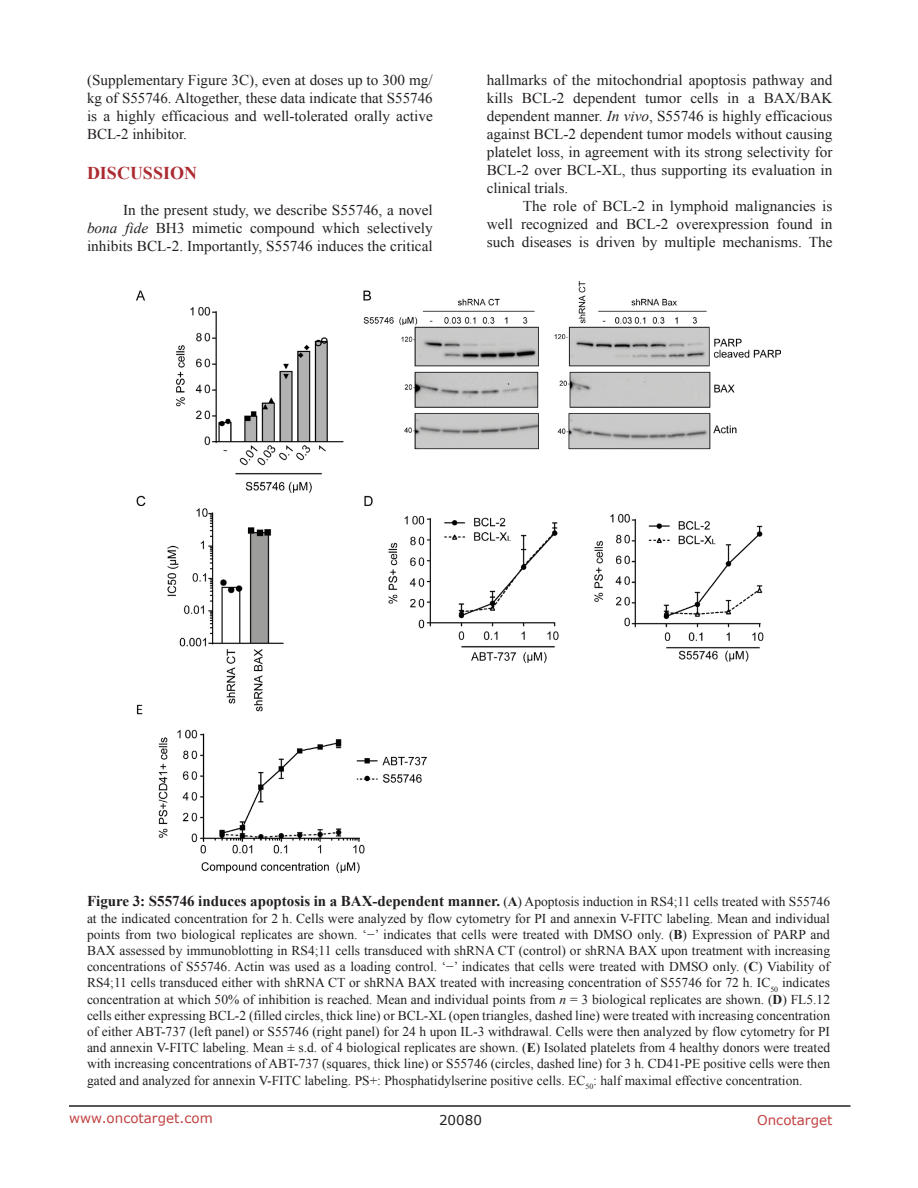
<style>
.page{position:relative;width:918px;height:1188px;background:#fff}
.page>*{position:absolute;margin:0;border:0;box-sizing:border-box;transform-origin:0 0}
.Heading{font:700 18px "Times New Roman";color:#ac2b31}
.BodyText{font:15px/18px "Times New Roman";color:#231f20;text-align:justify}
.Figuretrx{font:700 15px "Times New Roman";color:#231f20}
.Figuretrx-2{font:13.5px/16.2px "Times New Roman";color:#231f20;text-align:justify}
.t1{font:13.5px "Verdana";color:#c24141}
.t2{font:13.5px "Verdana";color:#231f20}
.s1{font-style:italic}
.s2{font-weight:400;font-size:13.5px}
.s3{font-size:13.5px}
.s4{font-weight:700}
</style>
<div class="page">
<hr style="left:69px;top:1105px;width:781px;height:2px;background:#231f20">
<img style="left:136px;top:282px;width:645px;height:591px">
<p class="BodyText" style="left:87px;top:71px;width:347px">(Supplementary Figure 3C), even at doses up to 300 mg/ kg of S55746. Altogether, these data indicate that S55746 is a highly efficacious and well-tolerated orally active BCL-2 inhibitor.</p>
<p class="Heading" style="left:87px;top:161px;width:112px">DISCUSSION</p>
<p class="BodyText" style="left:87px;top:201px;width:347px;text-indent:36px">In the present study, we describe S55746, a novel <span class="s1">bona fide</span> BH3 mimetic compound which selectively inhibits BCL-2. Importantly, S55746 induces the critical</p>
<p class="BodyText" style="left:487px;top:71px;width:347px">hallmarks of the mitochondrial apoptosis pathway and kills BCL-2 dependent tumor cells in a BAX/BAK dependent manner. <span class="s1">In vivo</span>, S55746 is highly efficacious against BCL-2 dependent tumor models without causing platelet loss, in agreement with its strong selectivity for BCL-2 over BCL-XL, thus supporting its evaluation in clinical trials.</p>
<p class="BodyText" style="left:487px;top:197px;width:347px;text-indent:36px">The role of BCL-2 in lymphoid malignancies is well recognized and BCL-2 overexpression found in such diseases is driven by multiple mechanisms. The</p>
<p class="Figuretrx" style="left:87px;top:891px;width:745px">Figure 3: S55746 induces apoptosis in a BAX-dependent manner. <span class="s2">(</span><span class="s3">A</span><span class="s2">) Apoptosis induction in RS4;11 cells treated with S55746</span></p>
<p class="Figuretrx-2" style="left:87px;top:910px;width:745px">at the indicated concentration for 2 h. Cells were analyzed by flow cytometry for PI and annexin V-FITC labeling. Mean and individual points from two biological replicates are shown. ‘−’ indicates that cells were treated with DMSO only. (<span class="s4">B</span>) Expression of PARP and BAX assessed by immunoblotting in RS4;11 cells transduced with shRNA CT (control) or shRNA BAX upon treatment with increasing concentrations of S55746. Actin was used as a loading control. ‘−’ indicates that cells were treated with DMSO only. (<span class="s4">C</span>) Viability of RS4;11 cells transduced either with shRNA CT or shRNA BAX treated with increasing concentration of S55746 for 72 h. IC<sub>50</sub> indicates concentration at which 50% of inhibition is reached. Mean and individual points from <span class="s1">n</span> = 3 biological replicates are shown. (<span class="s4">D</span>) FL5.12 cells either expressing BCL-2 (filled circles, thick line) or BCL-XL (open triangles, dashed line) were treated with increasing concentration of either ABT-737 (left panel) or S55746 (right panel) for 24 h upon IL-3 withdrawal. Cells were then analyzed by flow cytometry for PI and annexin V-FITC labeling. Mean ± s.d. of 4 biological replicates are shown. (<span class="s4">E</span>) Isolated platelets from 4 healthy donors were treated with increasing concentrations of ABT-737 (squares, thick line) or S55746 (circles, dashed line) for 3 h. CD41-PE positive cells were then gated and analyzed for annexin V-FITC labeling. PS+: Phosphatidylserine positive cells. EC<sub>50</sub>: half maximal effective concentration.</p>
<p class="t1" style="left:69px;top:1109px;width:145px">www.oncotarget.com</p>
<p class="t2" style="left:439px;top:1111px;width:44px">20080</p>
<p class="t1" style="left:757px;top:1111px;width:77px">Oncotarget</p>
</div>
